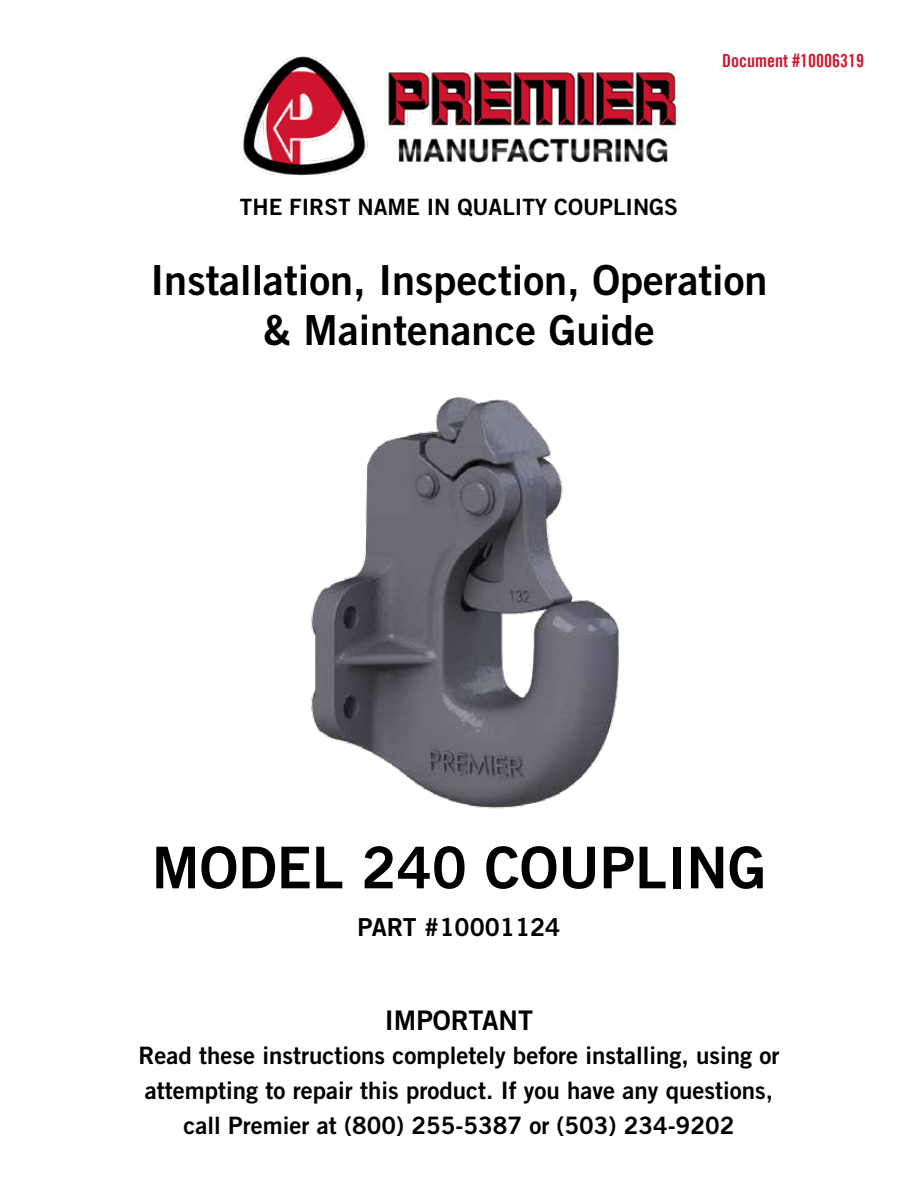
<style>
.page{position:relative;width:918px;height:1188px;background:#fff}
.page>*{position:absolute;margin:0;border:0;box-sizing:border-box;transform-origin:0 0}
.t1{font:57.6px "Trade Gothic LT Std Bd 2";color:#000}
.t2{font:41.4px/49.8px "Trade Gothic LT Std Bd 2";color:#000;text-align:center}
.t3{font:27px "Trade Gothic LT Std Bd 2";color:#000}
.t4{font:24.75px "Trade Gothic LT Std Bd 2";color:#000}
.t5{font:24px/34.8px "Trade Gothic LT Std Bd 2";color:#000;text-align:center}
.t6{font:22.5px "Trade Gothic LT Std Bd 2";color:#000}
.t7{font:18px "Trade Gothic LT Bold Cond Twenty";color:#cf152d}
</style>
<div class="page">
<img style="left:311px;top:397px;width:308px;height:412px">
<img style="left:242px;top:55px;width:434px;height:121px">
<p class="t7" style="left:722px;top:50px;width:143px">Document #10006319</p>
<p class="t6" style="left:240px;top:193px;width:440px">THE FIRST NAME IN QUALITY COUPLINGS</p>
<h2 class="t2" style="left:151px;top:255px;width:618px">Installation, Inspection, Operation &amp; Maintenance Guide</h2>
<h1 class="t1" style="left:152px;top:832px;width:616px">MODEL 240 COUPLING</h1>
<p class="t4" style="left:358px;top:912px;width:204px">PART #10001124</p>
<p class="t3" style="left:385px;top:1003px;width:150px">IMPORTANT</p>
<p class="t5" style="left:138px;top:1038px;width:643px">Read these instructions completely before installing, using or attempting to repair this product. If you have any questions, call Premier at (800) 255-5387 or (503) 234-9202</p>
</div>
